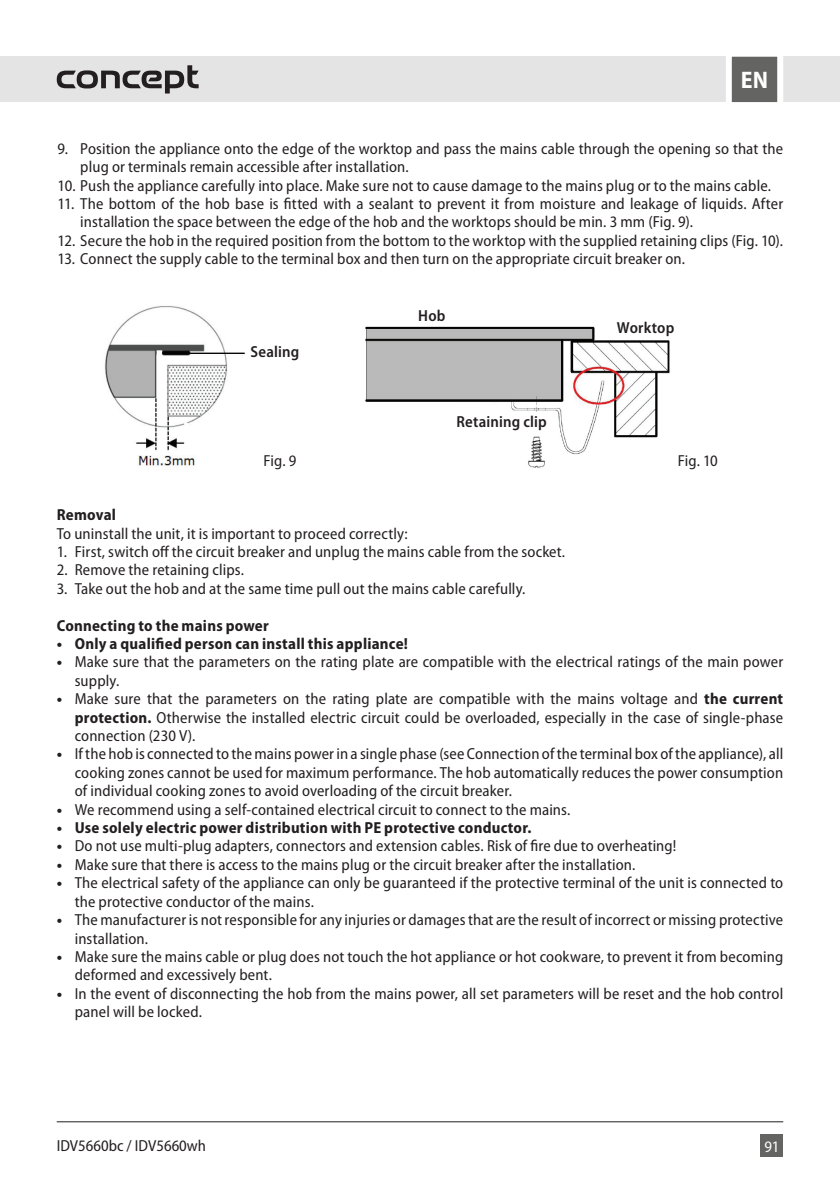
<style>
.page{position:relative;width:840px;height:1191px;background:#fff}
.page>*{position:absolute;margin:0;border:0;box-sizing:border-box;transform-origin:0 0}
.t1{font:700 semi-condensed 24px "Myriad Pro";color:#fff}
.t2{font:semi-condensed 16px/18.4px "Myriad Pro";letter-spacing:.005em;color:#231f20}
.t3{font:700 semi-condensed 16px "Myriad Pro";letter-spacing:.015em;color:#231f20}
.t4{font:600 semi-condensed 16px "Myriad Pro";letter-spacing:.01em;color:#231f20}
.t5{font:semi-condensed 16px "Myriad Pro";color:#fff}
.s1{font-stretch:normal}
.s2{font-weight:700;font-stretch:normal}
.s3{font-weight:700}
</style>
<div class="page">
<div style="left:0;top:57px;width:839px;height:45px;background:#e4e4e4"></div>
<div style="left:760px;top:1134px;width:22px;height:23px;background:#646463"></div>
<svg style="left:722px;top:56px;width:63px;height:47px;background:#909090"></svg>
<hr style="left:57px;top:1121px;width:725px;height:1px;background:#231f20">
<svg style="left:57px;top:65px;width:141px;height:28px"></svg>
<img style="left:105px;top:306px;width:140px;height:160px">
<img style="left:365px;top:326px;width:305px;height:142px">
<div style="left:451px;top:412px;width:102px;height:18px;background:#fff"></div>
<div style="left:611px;top:318px;width:126px;height:18px;background:#fff"></div>
<h1 class="t1" style="left:740px;top:67px;width:29px">EN</h1>
<p class="t2" style="left:80px;top:140px;width:704px;text-indent:-23px">9. Position the appliance onto the edge of the worktop and pass the mains cable through the opening so that the plug or terminals remain accessible after installation.</p>
<p class="t2" style="left:58px;top:176px;width:714px">10. Push the appliance carefully into place. Make sure not to cause damage to the mains plug or to the mains cable.</p>
<p class="t2" style="left:80px;top:195px;width:704px;text-indent:-23px">11. The bottom of the hob base is fitted with a sealant to prevent it from moisture and leakage of liquids. After installation the space between the edge of the hob and the worktops should be min. 3 mm (Fig. 9).</p>
<p class="t2" style="left:58px;top:232px;width:726px">12. Secure the hob in the required position from the bottom to the worktop with the supplied retaining clips (Fig. 10).</p>
<p class="t2" style="left:58px;top:250px;width:628px">13. Connect the supply cable to the terminal box and then turn on the appropriate circuit breaker on.</p>
<p class="t4" style="left:250px;top:343px;width:50px">Sealing</p>
<p class="t2" style="left:263px;top:451px;width:35px">Fig. 9</p>
<p class="t4" style="left:418px;top:307px;width:29px">Hob</p>
<p class="t4" style="left:456px;top:413px;width:92px">Retaining clip</p>
<p class="t4" style="left:616px;top:319px;width:59px">Worktop</p>
<p class="t2" style="left:677px;top:451px;width:42px">Fig. 10</p>
<p class="t3" style="left:57px;top:506px;width:61px">Removal</p>
<p class="t2" style="left:57px;top:524px;width:352px">To uninstall the unit, it is important to proceed correctly:</p>
<p class="t2" style="left:57px;top:543px;width:509px">1. First, switch off the circuit breaker and unplug the mains cable from the socket.</p>
<p class="t2" style="left:57px;top:561px;width:189px">2. Remove the retaining clips.</p>
<p class="t2" style="left:57px;top:579px;width:470px">3. Take out the hob and at the same time pull out the mains cable carefully.</p>
<p class="t3" style="left:57px;top:616px;width:213px">Connecting to the mains power</p>
<p class="t3" style="left:57px;top:634px;width:352px"><span class="s1">•</span> Only a qualified person can install this appliance!</p>
<p class="t2" style="left:75px;top:653px;width:709px;text-indent:-18px"><span class="s2">•</span> Make sure that the parameters on the rating plate are compatible with the electrical ratings of the main power supply.</p>
<p class="t2" style="left:75px;top:690px;width:709px;text-align:justify;text-indent:-18px"><span class="s2">•</span> Make sure that the parameters on the rating plate are compatible with the mains voltage and <span class="s3">the current protection.</span> Otherwise the installed electric circuit could be overloaded, especially in the case of single-phase connection (230 V).</p>
<p class="t2" style="left:75px;top:745px;width:709px;text-align:justify;text-indent:-18px"><span class="s2">•</span> If the hob is connected to the mains power in a single phase (see Connection of the terminal box of the appliance), all cooking zones cannot be used for maximum performance. The hob automatically reduces the power consumption of individual cooking zones to avoid overloading of the circuit breaker.</p>
<p class="t2" style="left:57px;top:800px;width:515px"><span class="s2">•</span> We recommend using a self-contained electrical circuit to connect to the mains.</p>
<p class="t3" style="left:57px;top:818px;width:476px"><span class="s1">•</span> Use solely electric power distribution with PE protective conductor.</p>
<p class="t2" style="left:57px;top:837px;width:621px"><span class="s2">•</span> Do not use multi-plug adapters, connectors and extension cables. Risk of fire due to overheating!</p>
<p class="t2" style="left:57px;top:855px;width:580px"><span class="s2">•</span> Make sure that there is access to the mains plug or the circuit breaker after the installation.</p>
<p class="t2" style="left:75px;top:874px;width:709px;text-indent:-18px"><span class="s2">•</span> The electrical safety of the appliance can only be guaranteed if the protective terminal of the unit is connected to the protective conductor of the mains.</p>
<p class="t2" style="left:75px;top:911px;width:709px;text-indent:-18px"><span class="s2">•</span> The manufacturer is not responsible for any injuries or damages that are the result of incorrect or missing protective installation.</p>
<p class="t2" style="left:75px;top:947px;width:709px;text-indent:-18px"><span class="s2">•</span> Make sure the mains cable or plug does not touch the hot appliance or hot cookware, to prevent it from becoming deformed and excessively bent.</p>
<p class="t2" style="left:75px;top:984px;width:709px;text-indent:-18px"><span class="s2">•</span> In the event of disconnecting the hob from the mains power, all set parameters will be reset and the hob control panel will be locked.</p>
<p class="t2" style="left:57px;top:1136px;width:151px">IDV5660bc / IDV5660wh</p>
<p class="t5" style="left:764px;top:1138px;width:16px">91</p>
</div>
